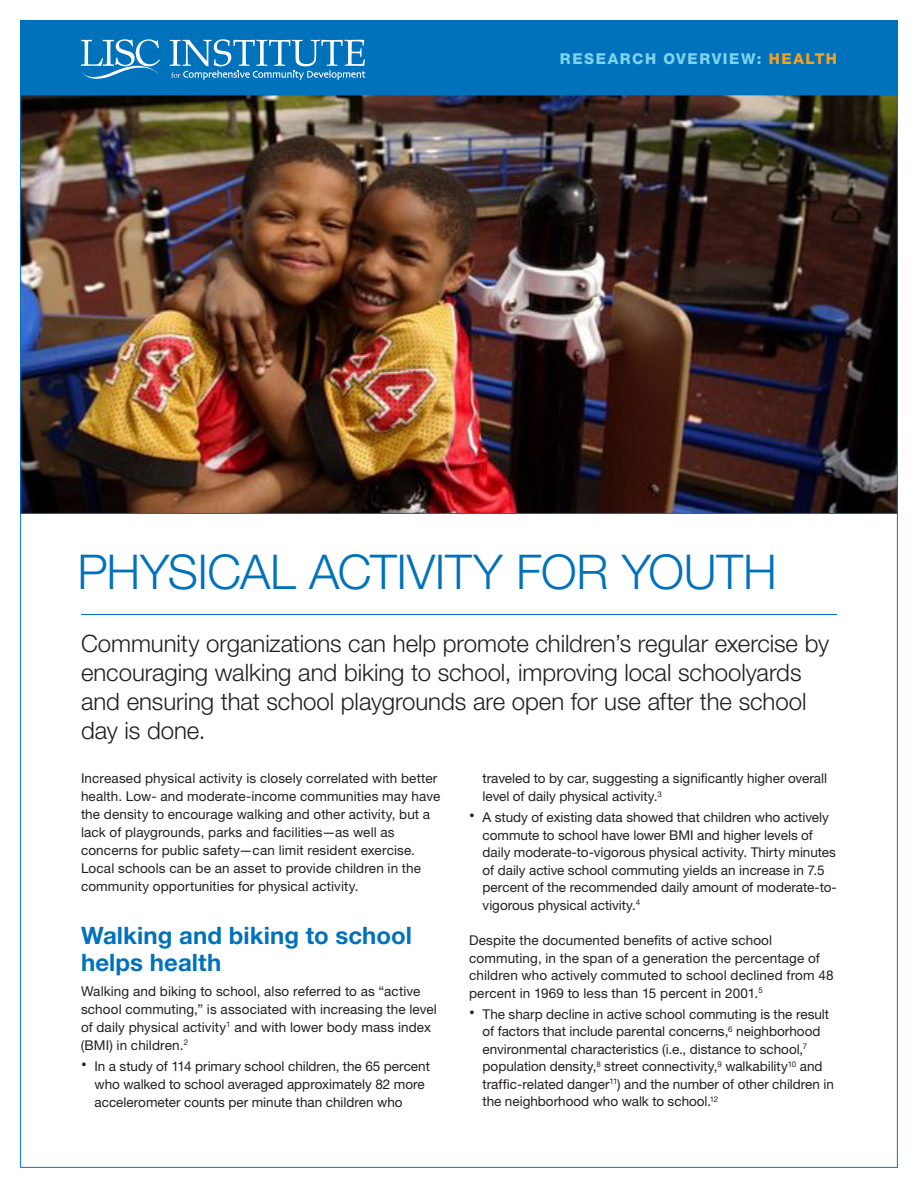
<style>
.page{position:relative;width:918px;height:1188px;background:#fff}
.page>*{position:absolute;margin:0;border:0;box-sizing:border-box;transform-origin:0 0}
.t1{font:300 48px "Helvetica Neue LT Std";letter-spacing:-.01em;color:#0072bc}
.t2{font:300 24px/28.8px "Helvetica Neue LT Std";letter-spacing:-.005em;color:#231f20}
.t3{font:700 24px/27.5px "Helvetica Neue LT Std";letter-spacing:.005em;color:#0072bc}
.t4{font:800 15px "Helvetica Neue LT Std";letter-spacing:.105em;color:#7fd3ec}
.t5{font:13.5px/17.5px "Helvetica Neue LT Std";color:#231f20}
.s1{color:#f6a01b}
</style>
<div class="page">
<img style="left:22px;top:96px;width:874px;height:416px">
<div style="left:20px;top:20px;width:878px;height:74px;background:#0072bc"></div>
<hr style="left:81px;top:614px;width:756px;height:1px;background:#0072bc">
<svg style="left:170px;top:39px;width:195px;height:41px"></svg>
<svg style="left:81px;top:39px;width:79px;height:40px"></svg>
<p class="t4" style="left:560px;top:50px;width:279px">RESEARCH OVERVIEW: <span class="s1">HEALTH</span></p>
<h1 class="t1" style="left:77px;top:542px;width:701px">Physical Activity for Youth</h1>
<h2 class="t2" style="left:81px;top:629px;width:750px">Community organizations can help promote children’s regular exercise by encouraging walking and biking to school, improving local schoolyards and ensuring that school playgrounds are open for use after the school day is done.</h2>
<p class="t5" style="left:81px;top:769px;width:361px;line-height:18px">Increased physical activity is closely correlated with better health. Low- and moderate-income communities may have the density to encourage walking and other activity, but a lack of playgrounds, parks and facilities—as well as concerns for public safety—can limit resident exercise.<br>Local schools can be an asset to provide children in the community opportunities for physical activity.</p>
<h2 class="t3" style="left:81px;top:921px;width:333px">Walking and biking to school helps health</h2>
<p class="t5" style="left:81px;top:982px;width:357px;line-height:18px">Walking and biking to school, also referred to as “active school commuting,” is associated with increasing the level of daily physical activity<sup>1</sup> and with lower body mass index (BMI) in children.<sup>2</sup></p>
<p class="t5" style="left:94px;top:1057px;width:337px;line-height:18px;text-indent:-14px"><sup>•</sup> In a study of 114 primary school children, the 65 percent who walked to school averaged approximately 82 more accelerometer counts per minute than children who</p>
<p class="t5" style="left:483px;top:770px;width:346px">traveled to by car, suggesting a significantly higher overall level of daily physical activity.<sup>3</sup></p>
<p class="t5" style="left:483px;top:808px;width:356px;text-indent:-14px"><sup>•</sup> A study of existing data showed that children who actively commute to school have lower BMI and higher levels of daily moderate-to-vigorous physical activity. Thirty minutes of daily active school commuting yields an increase in 7.5 percent of the recommended daily amount of moderate-to&shy;vigorous physical activity.<sup>4</sup></p>
<p class="t5" style="left:469px;top:931px;width:366px">Despite the documented benefits of active school commuting, in the span of a generation the percentage of children who actively commuted to school declined from 48 percent in 1969 to less than 15 percent in 2001.<sup>5</sup></p>
<p class="t5" style="left:483px;top:1005px;width:353px;text-indent:-13px"><sup>•</sup> The sharp decline in active school commuting is the result of factors that include parental concerns,<sup>6</sup> neighborhood environmental characteristics (i.e., distance to school,<sup>7 </sup>population density,<sup>8</sup> street connectivity,<sup>9</sup> walkability<sup>10</sup> and traffic-related danger<sup>11</sup>) and the number of other children in the neighborhood who walk to school.<sup>12</sup></p>
</div>
